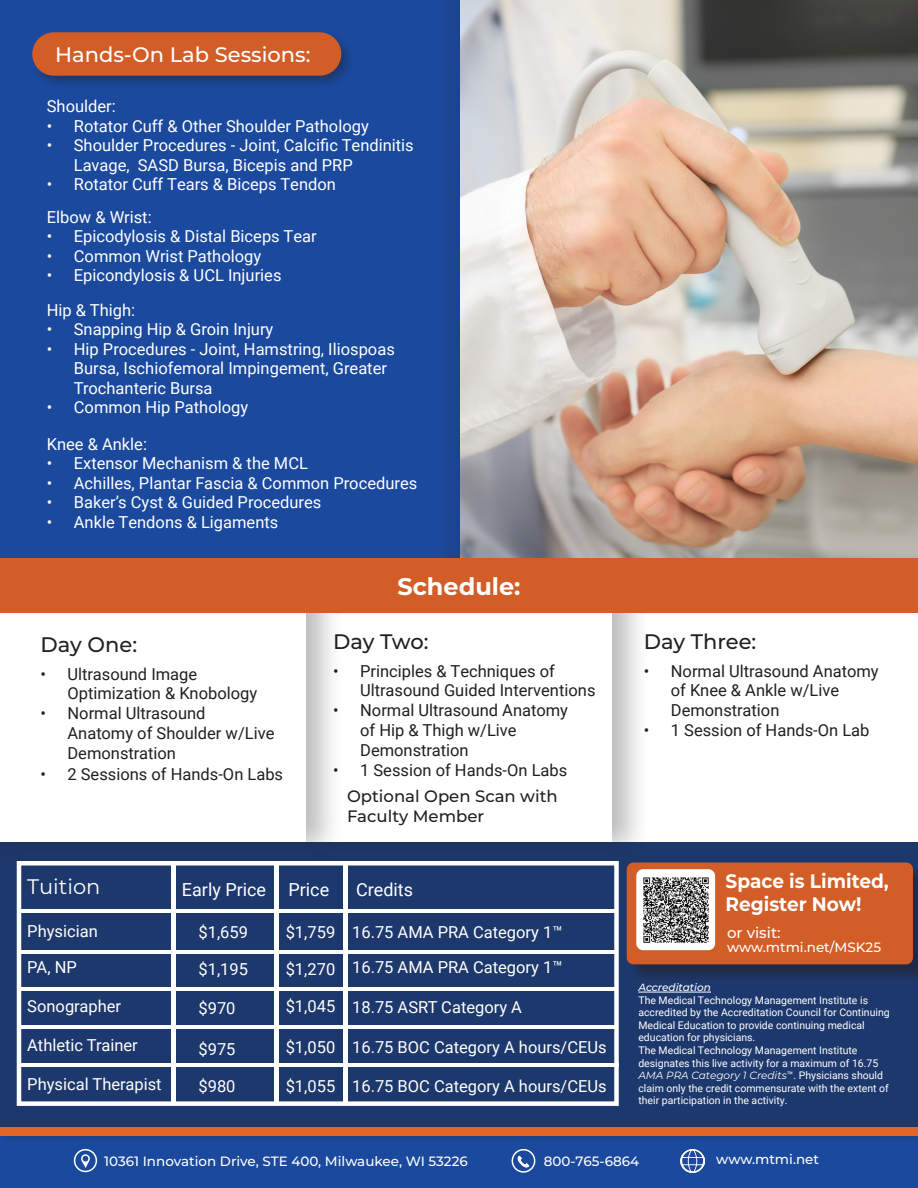
<style>
.page{position:relative;width:918px;height:1188px;background:#fff}
.page>*{position:absolute;margin:0;border:0;box-sizing:border-box;transform-origin:0 0}
.t1{font:700 24px "Montserrat";color:#fff}
.t2{font:500 21px "Montserrat";color:#231f20}
.t3{font:500 21px "Montserrat";color:#fff}
.t4{font:21px "Montserrat";color:#fff}
.t5{font:700 19.5px/23.4px "Montserrat";color:#fff;scale:.95 1}
.t6{font:18px "Roboto";color:#fff}
.t7{font:16.5px/19.5px "Roboto";color:#fff}
.t8{font:16.5px/19.8px "Roboto";color:#231f20}
.t9{font:500 16.5px/19.8px "Montserrat";color:#231f20}
.t10{font:500 15px "Montserrat";color:#fff}
.t11{font:500 13.5px "Montserrat";color:#fff}
.t12{font:10.5px/12.6px "Roboto";color:#fff}
.t13{font:italic 500 10.5px "Montserrat";color:#fff}
.s1{font-family:"Montserrat";font-style:italic}
</style>
<div class="page">
<div style="left:0;top:0;width:488px;height:559px;background:#1a499e"></div>
<div style="left:29px;top:29px;width:325px;height:60px;background:#231f20;opacity:.39"></div>
<div style="left:32px;top:32px;width:309px;height:44px;background:#d25d27;border-radius:22px"></div>
<div style="left:0;top:697px;width:918px;height:491px;background:#1d386c"></div>
<hr style="left:638px;top:992px;width:73px;height:1px;background:#fff">
<div style="left:612px;top:589px;width:306px;height:253px;background:#fff"></div>
<div style="left:298px;top:566px;width:352px;height:299px;background:#231f20;opacity:.3"></div>
<div style="left:306px;top:589px;width:306px;height:253px;background:#fff"></div>
<div style="left:0;top:1133px;width:918px;height:55px;background:#1a499e"></div>
<div style="left:0;top:1121px;width:918px;height:25px;background:#231f20;opacity:.25"></div>
<div style="left:0;top:1127px;width:918px;height:8px;background:#e26724"></div>
<div style="left:0;top:566px;width:343px;height:299px;background:#231f20;opacity:.3"></div>
<div style="left:0;top:589px;width:306px;height:253px;background:#fff"></div>
<hr style="left:17px;top:950px;width:601px;height:4px;background:#fff">
<hr style="left:17px;top:909px;width:601px;height:3px;background:#fff">
<div style="left:17px;top:861px;width:602px;height:245px;border:4px solid #fff"></div>
<div style="left:171px;top:865px;width:5px;height:239px;background:#fff"></div>
<div style="left:274px;top:865px;width:5px;height:240px;background:#fff"></div>
<hr style="left:343px;top:865px;width:4px;height:240px;background:#fff">
<hr style="left:17px;top:1026px;width:601px;height:3px;background:#fff">
<div style="left:629px;top:865px;width:289px;height:118px;background:#231f20;opacity:.5"></div>
<div style="left:627px;top:862px;width:286px;height:102px;background:#d25d27;border-radius:7px"></div>
<div style="left:438px;top:0;width:480px;height:579px;background:#1a4592"></div>
<div style="left:636px;top:869px;width:79px;height:81px;background:#fff;border-radius:7px"></div>
<img style="left:643px;top:877px;width:66px;height:66px">
<img style="left:517px;top:1155px;width:13px;height:13px">
<img style="left:681px;top:1149px;width:22px;height:24px">
<div style="left:74px;top:1149px;width:23px;height:23px;border:2px solid #fff;border-radius:50%"></div>
<div style="left:81px;top:1154px;width:9px;height:9px;border:2px solid #fff;border-radius:50%"></div>
<svg style="left:82px;top:1161px;width:7px;height:7px"></svg>
<div style="left:512px;top:1149px;width:23px;height:24px;border:2px solid #fff;border-radius:50%"></div>
<div style="left:681px;top:1149px;width:24px;height:24px;border:2px solid #fff;border-radius:50%"></div>
<img style="left:461px;top:0;width:457px;height:558px">
<div style="left:0;top:558px;width:918px;height:55px;background:#d25d27"></div>
<hr style="left:17px;top:1064px;width:601px;height:3px;background:#fff">
<hr style="left:17px;top:988px;width:601px;height:3px;background:#fff">
<p class="t3" style="left:55px;top:40px;width:257px">Hands-On Lab Sessions:</p>
<p class="t7" style="left:47px;top:96px;width:71px">Shoulder:</p>
<p class="t7" style="left:47px;top:115px;width:323px">• Rotator Cuff &amp; Other Shoulder Pathology</p>
<p class="t7" style="left:74px;top:135px;width:341px;text-indent:-27px">• Shoulder Procedures - Joint, Calcific Tendinitis<br>Lavage, SASD Bursa, Bicepis and PRP</p>
<p class="t7" style="left:47px;top:174px;width:291px">• Rotator Cuff Tears &amp; Biceps Tendon</p>
<p class="t7" style="left:47px;top:207px;width:106px">Elbow &amp; Wrist:</p>
<p class="t7" style="left:47px;top:226px;width:271px">• Epicodylosis &amp; Distal Biceps Tear</p>
<p class="t7" style="left:47px;top:246px;width:216px">• Common Wrist Pathology</p>
<p class="t7" style="left:47px;top:265px;width:236px">• Epicondylosis &amp; UCL Injuries</p>
<p class="t7" style="left:47px;top:300px;width:90px">Hip &amp; Thigh:</p>
<p class="t7" style="left:47px;top:319px;width:228px">• Snapping Hip &amp; Groin Injury</p>
<p class="t7" style="left:74px;top:339px;width:323px;text-indent:-27px">• Hip Procedures - Joint, Hamstring, Iliospoas<br>Bursa, Ischiofemoral Impingement, Greater<br>Trochanteric Bursa</p>
<p class="t7" style="left:47px;top:397px;width:203px">• Common Hip Pathology</p>
<p class="t7" style="left:47px;top:434px;width:102px">Knee &amp; Ankle:</p>
<p class="t7" style="left:47px;top:453px;width:263px">• Extensor Mechanism &amp; the MCL</p>
<p class="t7" style="left:47px;top:473px;width:372px">• Achilles, Plantar Fascia &amp; Common Procedures</p>
<p class="t7" style="left:47px;top:492px;width:276px">• Baker’s Cyst &amp; Guided Procedures</p>
<p class="t7" style="left:47px;top:512px;width:233px">• Ankle Tendons &amp; Ligaments</p>
<p class="t1" style="left:397px;top:569px;width:125px">Schedule:</p>
<p class="t2" style="left:40px;top:630px;width:98px">Day One:</p>
<p class="t2" style="left:333px;top:627px;width:97px">Day Two:</p>
<p class="t2" style="left:644px;top:627px;width:114px">Day Three:</p>
<p class="t8" style="left:68px;top:663px;width:191px;text-indent:-27px">• Ultrasound Image<br>Optimization &amp; Knobology</p>
<p class="t8" style="left:68px;top:703px;width:208px;text-indent:-27px">• Normal Ultrasound<br>Anatomy of Shoulder w/Live<br>Demonstration</p>
<p class="t8" style="left:40px;top:764px;width:244px">• 2 Sessions of Hands-On Labs</p>
<p class="t8" style="left:360px;top:660px;width:237px;text-indent:-27px">• Principles &amp; Techniques of<br>Ultrasound Guided Interventions</p>
<p class="t8" style="left:360px;top:700px;width:209px;text-indent:-27px">• Normal Ultrasound Anatomy of Hip &amp; Thigh w/Live<br>Demonstration</p>
<p class="t8" style="left:333px;top:759px;width:236px">• 1 Session of Hands-On Labs</p>
<p class="t8" style="left:671px;top:660px;width:209px;text-indent:-27px">• Normal Ultrasound Anatomy of Knee &amp; Ankle w/Live<br>Demonstration</p>
<p class="t8" style="left:644px;top:720px;width:227px">• 1 Session of Hands-On Lab</p>
<p class="t4" style="left:27px;top:872px;width:75px">Tuition</p>
<p class="t7" style="left:27px;top:920px;width:72px">Physician</p>
<p class="t7" style="left:27px;top:956px;width:51px">PA, NP</p>
<p class="t7" style="left:27px;top:996px;width:95px">Sonographer</p>
<p class="t7" style="left:27px;top:1035px;width:112px">Athletic Trainer</p>
<p class="t7" style="left:27px;top:1074px;width:136px">Physical Therapist</p>
<p class="t9" style="left:347px;top:786px;width:212px">Optional Open Scan with<br>Faculty Member</p>
<p class="t6" style="left:182px;top:877px;width:149px">Early Price Price</p>
<p class="t6" style="left:356px;top:877px;width:59px">Credits</p>
<p class="t7" style="left:198px;top:921px;width:51px">$1,659</p>
<p class="t7" style="left:198px;top:959px;width:51px">$1,195</p>
<p class="t7" style="left:198px;top:998px;width:39px">$970</p>
<p class="t7" style="left:198px;top:1038px;width:39px">$975</p>
<p class="t7" style="left:198px;top:1076px;width:39px">$980</p>
<p class="t7" style="left:286px;top:921px;width:51px">$1,759</p>
<p class="t7" style="left:286px;top:958px;width:51px">$1,270</p>
<p class="t7" style="left:286px;top:996px;width:51px">$1,045</p>
<p class="t7" style="left:286px;top:1037px;width:51px">$1,050</p>
<p class="t7" style="left:286px;top:1076px;width:51px">$1,055</p>
<p class="t7" style="left:352px;top:922px;width:212px">16.75 AMA PRA Category 1™</p>
<p class="t7" style="left:352px;top:957px;width:212px">16.75 AMA PRA Category 1™</p>
<p class="t7" style="left:352px;top:997px;width:171px">18.75 ASRT Category A</p>
<p class="t7" style="left:352px;top:1037px;width:256px">16.75 BOC Category A hours/CEUs</p>
<p class="t7" style="left:352px;top:1076px;width:256px">16.75 BOC Category A hours/CEUs</p>
<p class="t5" style="left:726px;top:868px;width:173px">Space is Limited,<br>Register Now!</p>
<p class="t10" style="left:727px;top:922px;width:55px">or visit:</p>
<p class="t11" style="left:727px;top:937px;width:156px">www.mtmi.net/MSK25</p>
<p class="t13" style="left:638px;top:980px;width:74px">Accreditation</p>
<p class="t12" style="left:638px;top:993px;width:253px">The Medical Technology Management Institute is accredited by the Accreditation Council for Continuing Medical Education to provide continuing medical education for physicians.</p>
<p class="t12" style="left:638px;top:1044px;width:252px">The Medical Technology Management Institute designates this live activity for a maximum of 16.75<br><span class="s1">AMA PRA Category 1 Credits</span>™. Physicians should claim only the credit commensurate with the extent of their participation in the activity.</p>
<p class="t11" style="left:104px;top:1151px;width:365px">10361 Innovation Drive, STE 400, Milwaukee, WI 53226</p>
<p class="t11" style="left:544px;top:1152px;width:97px">800-765-6864</p>
<p class="t11" style="left:716px;top:1150px;width:104px">www.mtmi.net</p>
</div>
